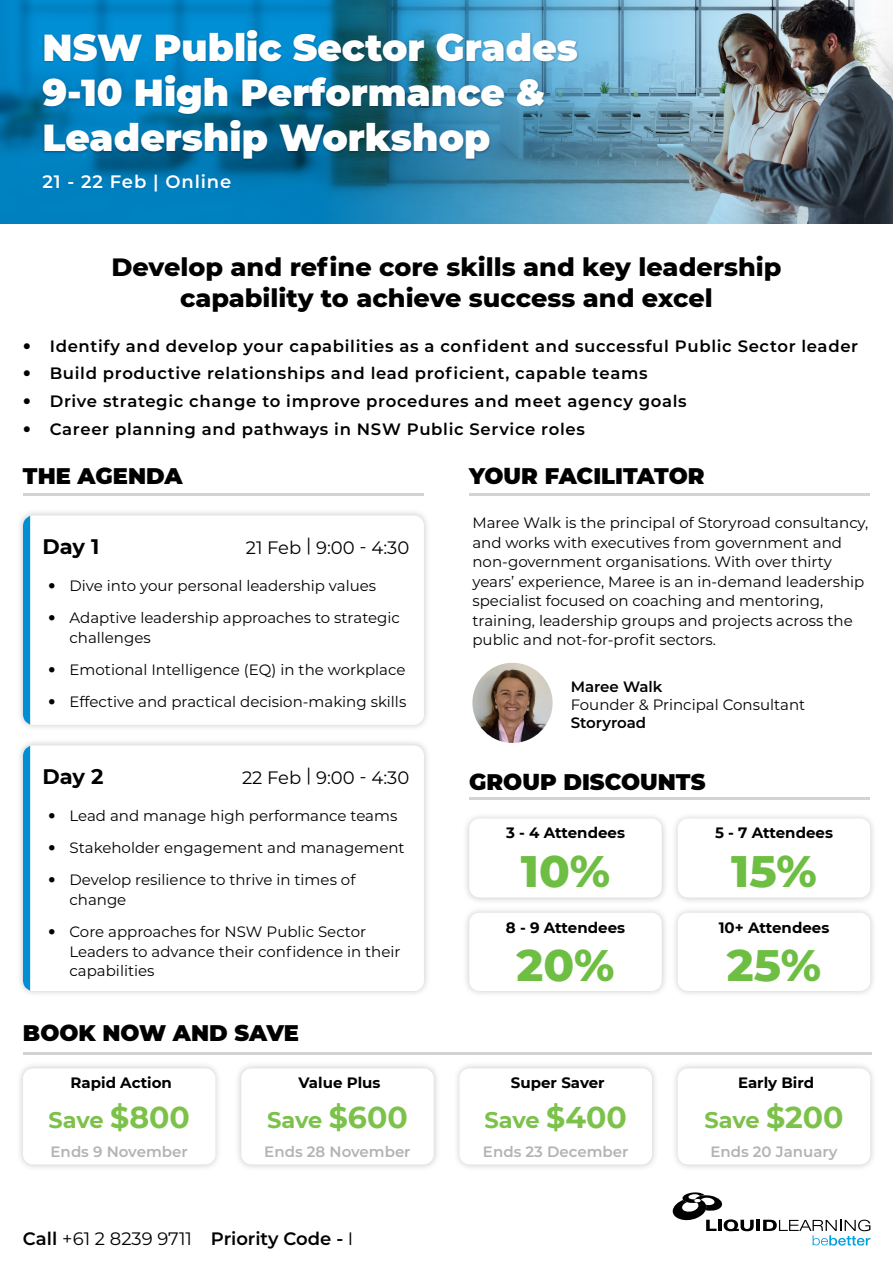
<style>
.page{position:relative;width:893px;height:1263px;background:#fff}
.page>*{position:absolute;margin:0;border:0;box-sizing:border-box;transform-origin:0 0}
.t1{font:800 45px "Montserrat";color:#6fbe44}
.t2{font:900 37.5px/45px "Montserrat";color:#fff}
.t3{font:800 25.5px/30.6px "Montserrat";color:#000;text-align:center}
.t4{font:900 22.5px "Montserrat";color:#000}
.t5{font:700 22.5px "Montserrat";letter-spacing:-.01em;color:#7cc24a}
.t6{font:700 21px "Montserrat";letter-spacing:-.005em;color:#000}
.t7{font:600 18px "Montserrat";color:#000}
.t8{font:18px "Montserrat";color:#000}
.t9{font:600 18px "Montserrat";letter-spacing:.05em;color:#fff}
.t10{font:600 16.5px "Montserrat";letter-spacing:.04em;color:#000}
.t11{font:15px/19.5px "Montserrat";color:#000}
.t12{font:700 15px "Montserrat";color:#000}
.t13{font:600 15px "Montserrat";color:#b3b3b3}
.t14{font:600 15px "Montserrat";color:#000}
.s1{font-family:"Helvetica Neue";font-weight:500}
.s2{font-size:30px}
.s3{font-weight:400}
</style>
<div class="page">
<svg style="left:672px;top:1192px;width:198px;height:53px"></svg>
<img style="left:0;top:0;width:893px;height:224px">
<div style="left:41px;top:29px;width:538px;height:132px;background:#000;opacity:.3"></div>
<div style="left:41px;top:172px;width:191px;height:21px;background:#0057a8;opacity:.3"></div>
<hr style="left:23px;top:493px;width:401px;height:3px;background:#d1d3d4">
<hr style="left:469px;top:493px;width:401px;height:3px;background:#d1d3d4">
<hr style="left:469px;top:797px;width:401px;height:3px;background:#d1d3d4">
<div style="left:462px;top:811px;width:207px;height:94px;background:#000;opacity:.21"></div>
<div style="left:469px;top:818px;width:193px;height:79px;background:#fff;border-radius:10px"></div>
<div style="left:671px;top:811px;width:207px;height:94px;background:#000;opacity:.21"></div>
<div style="left:678px;top:818px;width:192px;height:79px;background:#fff;border-radius:10px"></div>
<img style="left:472px;top:663px;width:81px;height:80px;border-radius:40px">
<div style="left:462px;top:906px;width:207px;height:92px;background:#000;opacity:.21"></div>
<div style="left:469px;top:913px;width:193px;height:78px;background:#fff;border-radius:10px"></div>
<div style="left:671px;top:906px;width:207px;height:92px;background:#f6f6f6"></div>
<div style="left:678px;top:913px;width:192px;height:78px;background:#fff;border-radius:10px"></div>
<div style="left:16px;top:508px;width:415px;height:224px;background:#000;opacity:.21"></div>
<div style="left:23px;top:515px;width:401px;height:210px;background:#fff;border-radius:10px"></div>
<svg style="left:23px;top:516px;width:7px;height:208px"></svg>
<div style="left:16px;top:738px;width:415px;height:260px;background:#000;opacity:.21"></div>
<div style="left:23px;top:745px;width:401px;height:246px;background:#fff;border-radius:10px"></div>
<div style="left:23px;top:746px;width:7px;height:244px;background:#008ed4"></div>
<div style="left:16px;top:1061px;width:207px;height:111px;background:#000;opacity:.21"></div>
<div style="left:23px;top:1068px;width:192px;height:96px;background:#fff;border-radius:10px"></div>
<div style="left:453px;top:1061px;width:206px;height:111px;background:#000;opacity:.21"></div>
<div style="left:459px;top:1068px;width:193px;height:96px;background:#fff;border-radius:10px"></div>
<div style="left:234px;top:1061px;width:207px;height:111px;background:#000;opacity:.21"></div>
<div style="left:241px;top:1068px;width:193px;height:96px;background:#fff;border-radius:10px"></div>
<div style="left:671px;top:1061px;width:207px;height:111px;background:#000;opacity:.21"></div>
<div style="left:678px;top:1068px;width:192px;height:96px;background:#fff;border-radius:10px"></div>
<hr style="left:23px;top:1052px;width:848px;height:3px;background:#d1d3d4">
<h2 class="t2" style="left:43px;top:23px;width:537px">NSW Public Sector Grades<br>9-10 High Performance &amp;<br>Leadership Workshop</h2>
<p class="t9" style="left:43px;top:169px;width:190px">21 - 22 Feb | Online</p>
<h3 class="t3" style="left:111px;top:251px;width:672px">Develop and refine core skills and key leadership capability to achieve success and excel</h3>
<p class="t10" style="left:23px;top:334px;width:837px"><span class="s1">•</span> Identify and develop your capabilities as a confident and successful Public Sector leader</p>
<p class="t10" style="left:23px;top:362px;width:626px"><span class="s1">•</span> Build productive relationships and lead proficient, capable teams</p>
<p class="t10" style="left:23px;top:389px;width:665px"><span class="s1">•</span> Drive strategic change to improve procedures and meet agency goals</p>
<p class="t10" style="left:23px;top:417px;width:564px"><span class="s1">•</span> Career planning and pathways in NSW Public Service roles</p>
<h3 class="t4" style="left:23px;top:459px;width:161px">THE AGENDA</h3>
<h3 class="t4" style="left:469px;top:459px;width:237px">YOUR FACILITATOR</h3>
<h3 class="t6" style="left:43px;top:531px;width:58px">Day 1</h3>
<p class="t8" style="left:246px;top:535px;width:165px">21 Feb | 9:00 - 4:30</p>
<p class="t11" style="left:48px;top:575px;width:329px"><span class="s1">•</span> Dive into your personal leadership values</p>
<p class="t11" style="left:70px;top:607px;width:332px;text-indent:-21px"><span class="s1">•</span> Adaptive leadership approaches to strategic challenges</p>
<p class="t11" style="left:48px;top:659px;width:359px"><span class="s1">•</span> Emotional Intelligence (EQ) in the workplace</p>
<p class="t11" style="left:48px;top:691px;width:360px"><span class="s1">•</span> Effective and practical decision-making skills</p>
<h3 class="t6" style="left:43px;top:761px;width:62px">Day 2</h3>
<p class="t8" style="left:242px;top:765px;width:169px">22 Feb | 9:00 - 4:30</p>
<p class="t11" style="left:48px;top:805px;width:351px"><span class="s1">•</span> Lead and manage high performance teams</p>
<p class="t11" style="left:48px;top:837px;width:358px"><span class="s1">•</span> Stakeholder engagement and management</p>
<p class="t11" style="left:70px;top:870px;width:287px;text-indent:-21px"><span class="s1">•</span> Develop resilience to thrive in times of change</p>
<p class="t11" style="left:70px;top:921px;width:333px;text-indent:-21px"><span class="s1">•</span> Core approaches for NSW Public Sector<br>Leaders to advance their confidence in their capabilities</p>
<h3 class="t4" style="left:23px;top:1016px;width:278px">BOOK NOW AND SAVE</h3>
<p class="t12" style="left:71px;top:1072px;width:103px">Rapid Action</p>
<h3 class="t5" style="left:49px;top:1104px;width:143px">Save <span class="s2">$800</span></h3>
<p class="t12" style="left:299px;top:1072px;width:83px">Value Plus</p>
<h3 class="t5" style="left:267px;top:1104px;width:142px">Save <span class="s2">$600</span></h3>
<p class="t11" style="left:472px;top:513px;width:397px">Maree Walk is the principal of Storyroad consultancy, and works with executives from government and non-government organisations. With over thirty years’ experience, Maree is an in-demand leadership specialist focused on coaching and mentoring, training, leadership groups and projects across the public and not-for-profit sectors.</p>
<p class="t14" style="left:571px;top:676px;width:93px">Maree Walk</p>
<p class="t11" style="left:571px;top:694px;width:236px">Founder &amp; Principal Consultant</p>
<p class="t14" style="left:571px;top:712px;width:77px">Storyroad</p>
<h3 class="t4" style="left:469px;top:765px;width:238px">GROUP DISCOUNTS</h3>
<p class="t12" style="left:506px;top:822px;width:120px">3 - 4 Attendees</p>
<p class="t12" style="left:715px;top:822px;width:119px">5 - 7 Attendees</p>
<h1 class="t1" style="left:521px;top:838px;width:91px">10%</h1>
<h1 class="t1" style="left:731px;top:838px;width:87px">15%</h1>
<p class="t12" style="left:506px;top:916px;width:121px">8 - 9 Attendees</p>
<p class="t12" style="left:719px;top:916px;width:112px">10+ Attendees</p>
<h1 class="t1" style="left:516px;top:932px;width:100px">20%</h1>
<h1 class="t1" style="left:727px;top:932px;width:96px">25%</h1>
<p class="t12" style="left:511px;top:1072px;width:95px">Super Saver</p>
<h3 class="t5" style="left:484px;top:1104px;width:144px">Save <span class="s2">$400</span></h3>
<p class="t12" style="left:738px;top:1072px;width:78px">Early Bird</p>
<h3 class="t5" style="left:704px;top:1104px;width:141px">Save <span class="s2">$200</span></h3>
<p class="t13" style="left:51px;top:1141px;width:139px">Ends 9 November</p>
<p class="t13" style="left:264px;top:1141px;width:148px">Ends 28 November</p>
<p class="t13" style="left:483px;top:1141px;width:147px">Ends 23 December</p>
<p class="t13" style="left:710px;top:1141px;width:129px">Ends 20 January</p>
<p class="t7" style="left:23px;top:1226px;width:332px">Call <span class="s3">+61 2 8239 9711</span> Priority Code - <span class="s3">I</span></p>
</div>
